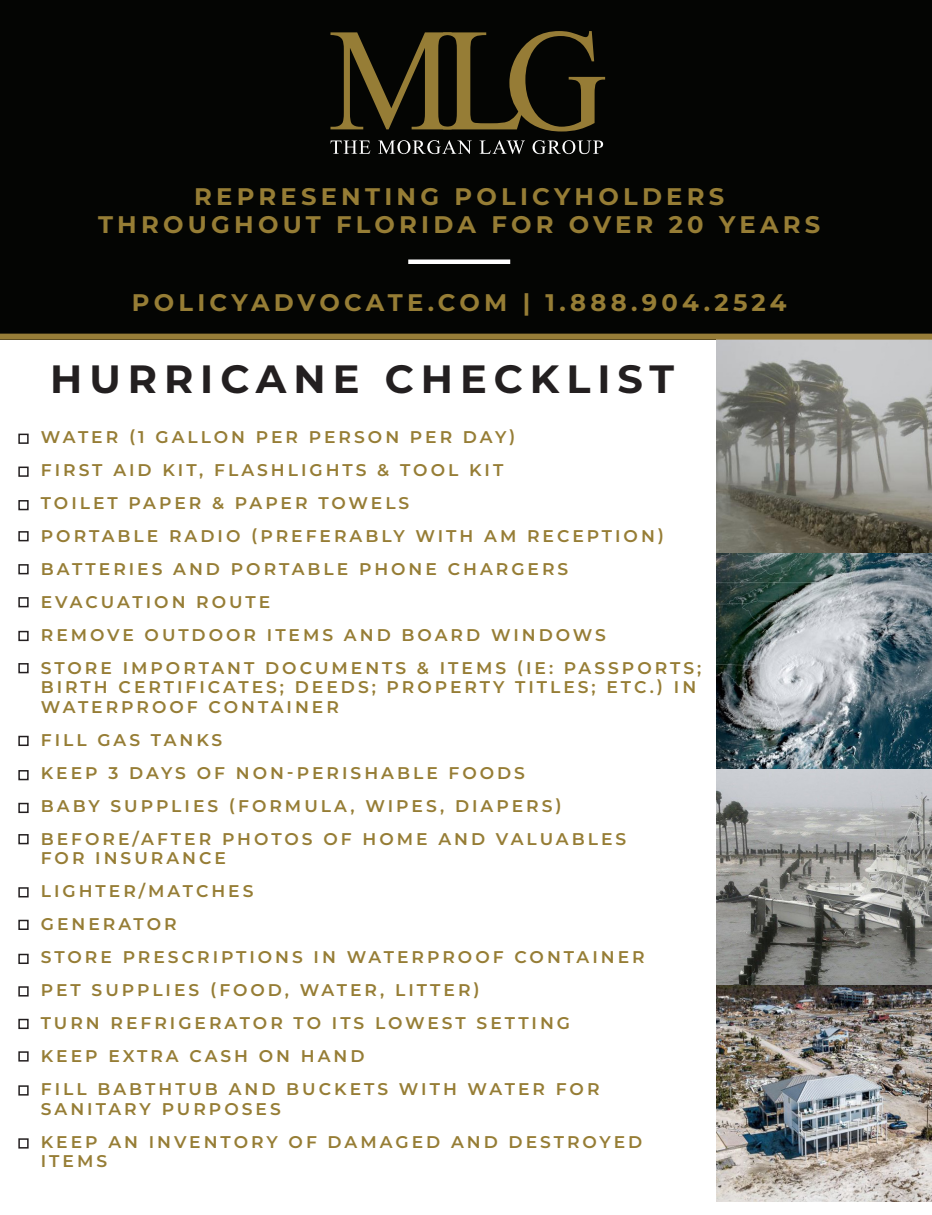
<style>
.page{position:relative;width:932px;height:1215px;background:#fff}
.page>*{position:absolute;margin:0;border:0;box-sizing:border-box;transform-origin:0 0}
.t1{font:700 39.45px "Montserrat";letter-spacing:.175em;color:#231f20}
.t2{font:700 24px/28.5px "Montserrat";letter-spacing:.175em;color:#967d35;text-align:center}
.t3{font:600 16.95px/19.5px "Montserrat";letter-spacing:.175em;color:#967d35}
</style>
<div class="page">
<div style="left:0;top:0;width:931px;height:340px;background:#040503"></div>
<svg style="left:330px;top:141px;width:40px;height:13px"></svg>
<svg style="left:378px;top:140px;width:94px;height:14px"></svg>
<svg style="left:479px;top:140px;width:46px;height:14px"></svg>
<svg style="left:532px;top:140px;width:71px;height:14px"></svg>
<svg style="left:330px;top:31px;width:275px;height:101px"></svg>
<hr style="left:408px;top:260px;width:102px;height:4px;background:#fff">
<img style="left:716px;top:340px;width:216px;height:862px">
<div style="left:0;top:334px;width:932px;height:6px;background:#977d38"></div>
<div style="left:18px;top:434px;width:11px;height:10px;border:2px solid #231f20"></div>
<div style="left:18px;top:467px;width:11px;height:10px;border:2px solid #231f20"></div>
<div style="left:18px;top:500px;width:11px;height:10px;border:2px solid #231f20"></div>
<div style="left:18px;top:531px;width:11px;height:10px;border:2px solid #231f20"></div>
<div style="left:18px;top:564px;width:11px;height:10px;border:2px solid #231f20"></div>
<div style="left:18px;top:597px;width:11px;height:10px;border:2px solid #231f20"></div>
<div style="left:18px;top:631px;width:11px;height:10px;border:2px solid #231f20"></div>
<div style="left:18px;top:663px;width:11px;height:10px;border:2px solid #231f20"></div>
<div style="left:18px;top:736px;width:11px;height:10px;border:2px solid #231f20"></div>
<div style="left:18px;top:770px;width:11px;height:10px;border:2px solid #231f20"></div>
<div style="left:18px;top:803px;width:11px;height:10px;border:2px solid #231f20"></div>
<div style="left:18px;top:834px;width:11px;height:10px;border:2px solid #231f20"></div>
<div style="left:18px;top:887px;width:11px;height:10px;border:2px solid #231f20"></div>
<div style="left:18px;top:920px;width:11px;height:10px;border:2px solid #231f20"></div>
<div style="left:18px;top:954px;width:11px;height:10px;border:2px solid #231f20"></div>
<div style="left:18px;top:986px;width:11px;height:11px;border:2px solid #231f20"></div>
<div style="left:18px;top:1019px;width:11px;height:10px;border:2px solid #231f20"></div>
<div style="left:18px;top:1051px;width:11px;height:11px;border:2px solid #231f20"></div>
<div style="left:18px;top:1085px;width:11px;height:11px;border:2px solid #231f20"></div>
<div style="left:18px;top:1138px;width:11px;height:11px;border:2px solid #231f20"></div>
<p class="t2" style="left:98px;top:181px;width:723px">REPRESENTING POLICYHOLDERS<br>THROUGHOUT FLORIDA FOR OVER 20 YEARS</p>
<p class="t2" style="left:132px;top:287px;width:656px">POLICYADVOCATE.COM | 1.888.904.2524</p>
<p class="t1" style="left:50px;top:351px;width:625px">HURRICANE CHECKLIST</p>
<p class="t3" style="left:41px;top:426px;width:476px">WATER (1 GALLON PER PERSON PER DAY)</p>
<p class="t3" style="left:41px;top:459px;width:464px">FIRST AID KIT, FLASHLIGHTS &amp; TOOL KIT</p>
<p class="t3" style="left:41px;top:492px;width:370px">TOILET PAPER &amp; PAPER TOWELS</p>
<p class="t3" style="left:41px;top:525px;width:625px">PORTABLE RADIO (PREFERABLY WITH AM RECEPTION)</p>
<p class="t3" style="left:41px;top:558px;width:529px">BATTERIES AND PORTABLE PHONE CHARGERS</p>
<p class="t3" style="left:41px;top:591px;width:231px">EVACUATION ROUTE</p>
<p class="t3" style="left:41px;top:624px;width:566px">REMOVE OUTDOOR ITEMS AND BOARD WINDOWS</p>
<p class="t3" style="left:41px;top:657px;width:662px">STORE IMPORTANT DOCUMENTS &amp; ITEMS (IE: PASSPORTS;<br>BIRTH CERTIFICATES; DEEDS; PROPERTY TITLES; ETC.) IN<br>WATERPROOF CONTAINER</p>
<p class="t3" style="left:41px;top:729px;width:183px">FILL GAS TANKS</p>
<p class="t3" style="left:41px;top:762px;width:486px">KEEP 3 DAYS OF NON-PERISHABLE FOODS</p>
<p class="t3" style="left:41px;top:795px;width:522px">BABY SUPPLIES (FORMULA, WIPES, DIAPERS)</p>
<p class="t3" style="left:41px;top:828px;width:587px">BEFORE/AFTER PHOTOS OF HOME AND VALUABLES<br>FOR INSURANCE</p>
<p class="t3" style="left:41px;top:881px;width:214px">LIGHTER/MATCHES</p>
<p class="t3" style="left:41px;top:914px;width:137px">GENERATOR</p>
<p class="t3" style="left:41px;top:947px;width:605px">STORE PRESCRIPTIONS IN WATERPROOF CONTAINER</p>
<p class="t3" style="left:41px;top:980px;width:440px">PET SUPPLIES (FOOD, WATER, LITTER)</p>
<p class="t3" style="left:41px;top:1013px;width:531px">TURN REFRIGERATOR TO ITS LOWEST SETTING</p>
<p class="t3" style="left:41px;top:1046px;width:325px">KEEP EXTRA CASH ON HAND</p>
<p class="t3" style="left:41px;top:1079px;width:560px">FILL BABTHTUB AND BUCKETS WITH WATER FOR<br>SANITARY PURPOSES</p>
<p class="t3" style="left:41px;top:1131px;width:603px">KEEP AN INVENTORY OF DAMAGED AND DESTROYED<br>ITEMS</p>
</div>
